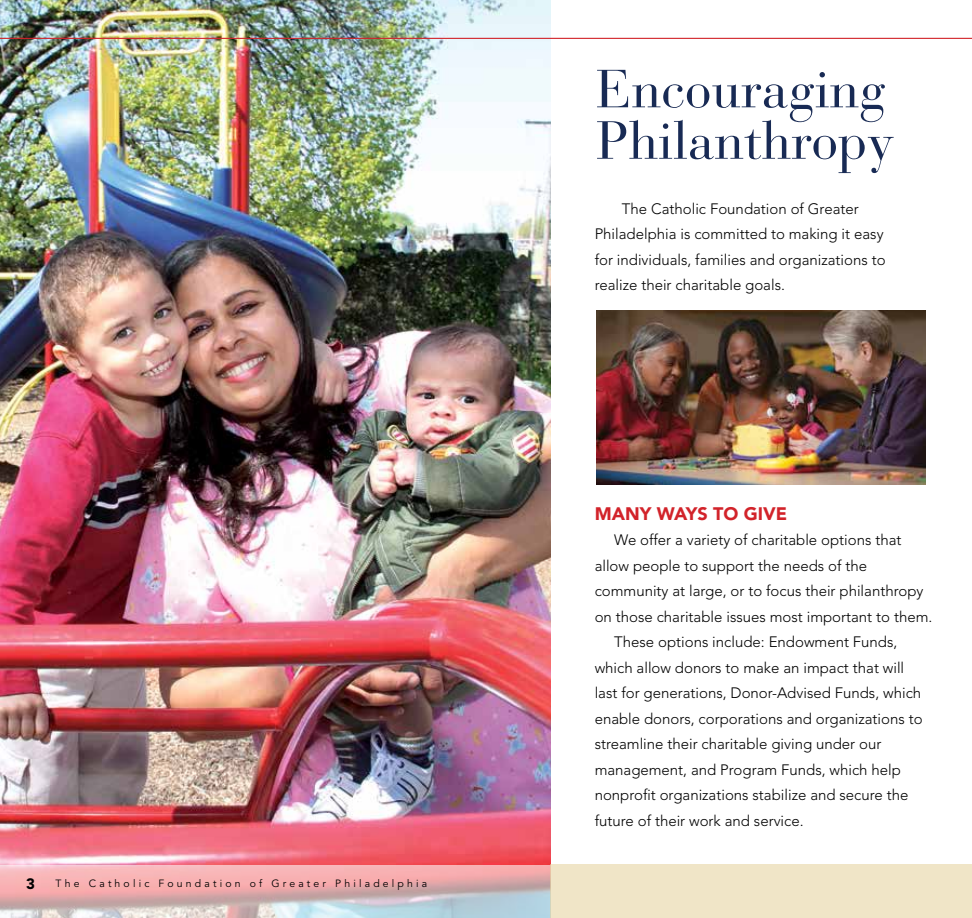
<style>
.page{position:relative;width:972px;height:918px;background:#fff}
.page>*{position:absolute;margin:0;border:0;box-sizing:border-box;transform-origin:0 0}
.t1{font:53.25px/51.4px "Bauer Bodoni";color:#182a54}
.t2{font:900 18px "Avenir";color:#d2232a}
.t3{font:300 15px/25.5px "Avenir";color:#000}
.t4{font:900 15px "Avenir";color:#000}
.t5{font:10.5px "Avenir";letter-spacing:.3em;color:#000}
</style>
<div class="page">
<img style="left:0;top:0;width:551px;height:865px">
<svg style="left:0;top:865px;width:551px;height:53px"></svg>
<div style="left:551px;top:864px;width:421px;height:54px;background:#f0e5c7"></div>
<hr style="left:0;top:38px;width:972px;height:1px;background:#d2232a">
<img style="left:596px;top:310px;width:329px;height:174px">
<p class="t4" style="left:26px;top:875px;width:10px">3</p>
<p class="t5" style="left:56px;top:877px;width:373px">The Catholic Foundation of Greater Philadelphia</p>
<h1 class="t1" style="left:596px;top:64px;width:299px">Encouraging<br>Philanthropy</h1>
<p class="t3" style="left:595px;top:196px;width:292px;text-indent:27px">The Catholic Foundation of Greater Philadelphia is committed to making it easy for individuals, families and organizations to realize their charitable goals.</p>
<p class="t2" style="left:595px;top:503px;width:194px">MANY WAYS TO GIVE</p>
<p class="t3" style="left:614px;top:527px;width:289px">We offer a variety of charitable options that</p>
<p class="t3" style="left:595px;top:553px;width:274px">allow people to support the needs of the</p>
<p class="t3" style="left:595px;top:578px;width:330px">community at large, or to focus their philanthropy</p>
<p class="t3" style="left:595px;top:604px;width:339px">on those charitable issues most important to them.</p>
<p class="t3" style="left:614px;top:629px;width:285px">These options include: Endowment Funds,</p>
<p class="t3" style="left:595px;top:655px;width:311px">which allow donors to make an impact that will</p>
<p class="t3" style="left:595px;top:680px;width:328px">last for generations, Donor-Advised Funds, which</p>
<p class="t3" style="left:595px;top:706px;width:330px">enable donors, corporations and organizations to</p>
<p class="t3" style="left:595px;top:731px;width:288px">streamline their charitable giving under our</p>
<p class="t3" style="left:595px;top:757px;width:308px">management, and Program Funds, which help</p>
<p class="t3" style="left:595px;top:782px;width:315px">nonprofit organizations stabilize and secure the</p>
<p class="t3" style="left:595px;top:808px;width:210px">future of their work and service.</p>
</div>
